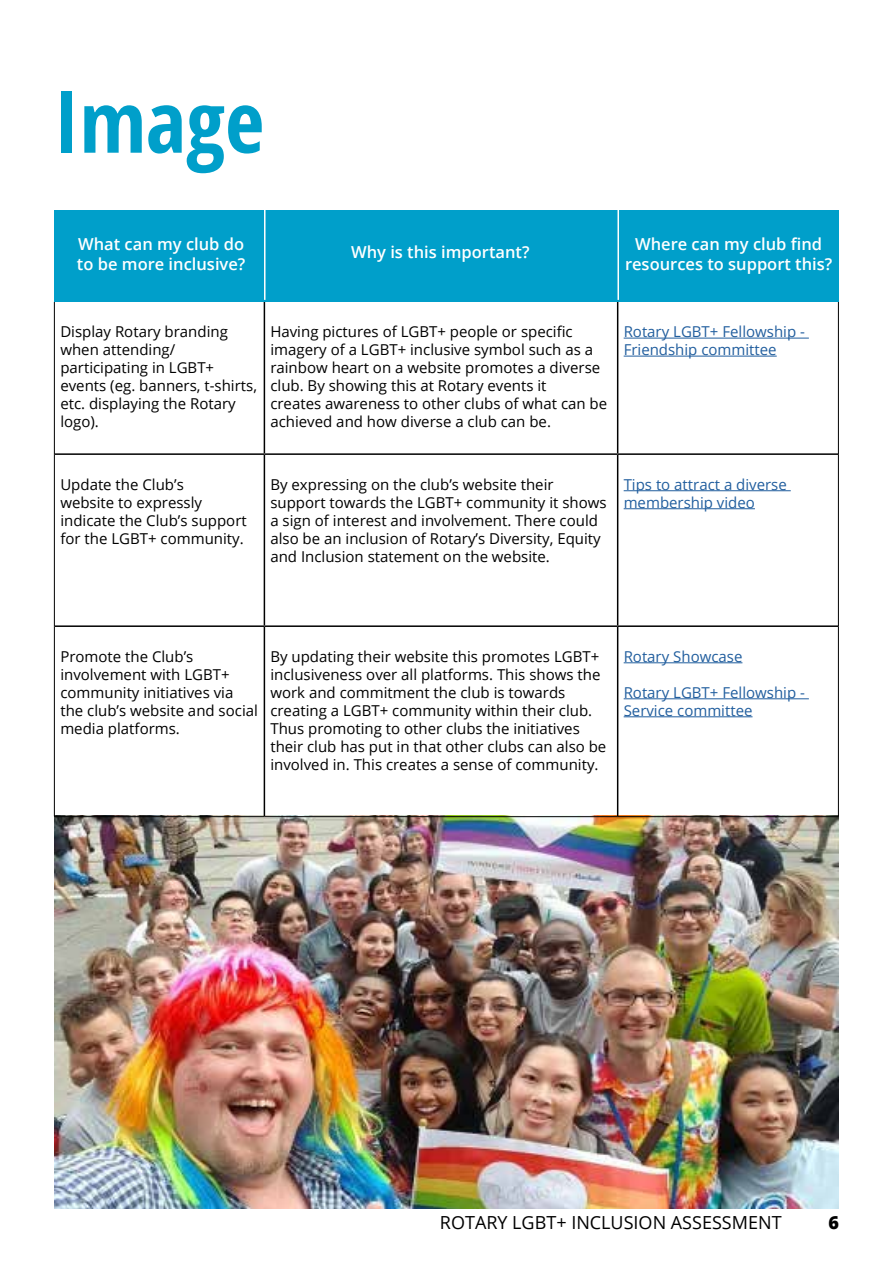
<style>
.page{position:relative;width:893px;height:1263px;background:#fff}
.page>*{position:absolute;margin:0;border:0;box-sizing:border-box;transform-origin:0 0}
.t1{font:700 85.5px "Open Sans Condensed";color:#009fca}
.t2{font:18px "Open Sans";color:#000}
.t3{font:800 18px "Open Sans";color:#000}
.t4{font:600 16.5px/19.8px "Open Sans";color:#fff}
.t5{font:15px/18px "Open Sans";color:#000}
.t6{font:15px/18px "Open Sans";color:#215e9e}
</style>
<div class="page">
<img style="left:54px;top:815px;width:785px;height:394px">
<hr style="left:54px;top:301px;width:210px;height:1px;background:#000">
<hr style="left:54px;top:302px;width:1px;height:152px;background:#000">
<hr style="left:264px;top:301px;width:354px;height:1px;background:#000">
<hr style="left:618px;top:301px;width:221px;height:1px;background:#000">
<hr style="left:838px;top:302px;width:1px;height:152px;background:#000">
<hr style="left:54px;top:454px;width:1px;height:172px;background:#000">
<hr style="left:838px;top:454px;width:1px;height:172px;background:#000">
<hr style="left:54px;top:626px;width:1px;height:190px;background:#000">
<hr style="left:838px;top:626px;width:1px;height:190px;background:#000">
<hr style="left:54px;top:816px;width:210px;height:1px;background:#000">
<hr style="left:264px;top:816px;width:354px;height:1px;background:#000">
<hr style="left:618px;top:816px;width:221px;height:1px;background:#000">
<hr style="left:264px;top:302px;width:1px;height:151px;background:#000">
<hr style="left:617px;top:302px;width:1px;height:151px;background:#000">
<hr style="left:55px;top:453px;width:209px;height:2px;background:#000">
<hr style="left:264px;top:453px;width:354px;height:2px;background:#000">
<hr style="left:264px;top:455px;width:1px;height:170px;background:#000">
<hr style="left:618px;top:453px;width:220px;height:2px;background:#000">
<hr style="left:617px;top:455px;width:1px;height:170px;background:#000">
<hr style="left:55px;top:625px;width:209px;height:2px;background:#000">
<hr style="left:264px;top:625px;width:354px;height:2px;background:#000">
<hr style="left:264px;top:627px;width:1px;height:189px;background:#000">
<hr style="left:618px;top:625px;width:220px;height:2px;background:#000">
<hr style="left:617px;top:627px;width:1px;height:189px;background:#000">
<hr style="left:624px;top:338px;width:185px;height:1px;background:#215e9e">
<hr style="left:624px;top:356px;width:153px;height:1px;background:#215e9e">
<hr style="left:624px;top:490px;width:167px;height:1px;background:#215e9e">
<hr style="left:624px;top:508px;width:131px;height:1px;background:#215e9e">
<hr style="left:624px;top:662px;width:118px;height:1px;background:#215e9e">
<hr style="left:624px;top:698px;width:185px;height:1px;background:#215e9e">
<hr style="left:624px;top:716px;width:128px;height:1px;background:#215e9e">
<div style="left:54px;top:210px;width:785px;height:91px;background:#009fca"></div>
<hr style="left:264px;top:209px;width:2px;height:91px;background:#fff">
<hr style="left:617px;top:209px;width:2px;height:91px;background:#fff">
<h1 class="t1" style="left:54px;top:62px;width:212px">Image</h1>
<p class="t4" style="left:77px;top:234px;width:170px">What can my club do to be more inclusive?</p>
<p class="t4" style="left:351px;top:242px;width:180px">Why is this important?</p>
<p class="t4" style="left:625px;top:234px;width:209px;text-align:center">Where can my club find resources to support this?</p>
<p class="t5" style="left:60px;top:322px;width:198px">Display Rotary branding when attending/ participating in LGBT+ events (eg. banners, t-shirts, etc. displaying the Rotary logo).</p>
<p class="t5" style="left:270px;top:322px;width:338px">Having pictures of LGBT+ people or specific imagery of a LGBT+ inclusive symbol such as a rainbow heart on a website promotes a diverse club. By showing this at Rotary events it<br>creates awareness to other clubs of what can be achieved and how diverse a club can be.</p>
<p class="t6" style="left:624px;top:322px;width:183px">Rotary LGBT+ Fellowship -<br>Friendship committee</p>
<p class="t5" style="left:60px;top:475px;width:188px">Update the Club’s<br>website to expressly indicate the Club’s support for the LGBT+ community.</p>
<p class="t5" style="left:270px;top:475px;width:338px">By expressing on the club’s website their support towards the LGBT+ community it shows a sign of interest and involvement. There could also be an inclusion of Rotary’s Diversity, Equity and Inclusion statement on the website.</p>
<p class="t6" style="left:624px;top:475px;width:165px">Tips to attract a diverse membership video</p>
<p class="t5" style="left:60px;top:647px;width:199px">Promote the Club’s involvement with LGBT+ community initiatives via the club’s website and social media platforms.</p>
<p class="t5" style="left:270px;top:647px;width:337px">By updating their website this promotes LGBT+ inclusiveness over all platforms. This shows the work and commitment the club is towards creating a LGBT+ community within their club.<br>Thus promoting to other clubs the initiatives their club has put in that other clubs can also be involved in. This creates a sense of community.</p>
<p class="t6" style="left:624px;top:647px;width:120px">Rotary Showcase</p>
<p class="t6" style="left:624px;top:683px;width:183px">Rotary LGBT+ Fellowship -<br>Service committee</p>
<p class="t2" style="left:440px;top:1210px;width:343px">ROTARY LGBT+ INCLUSION ASSESSMENT</p>
<p class="t3" style="left:828px;top:1209px;width:12px">6</p>
</div>
